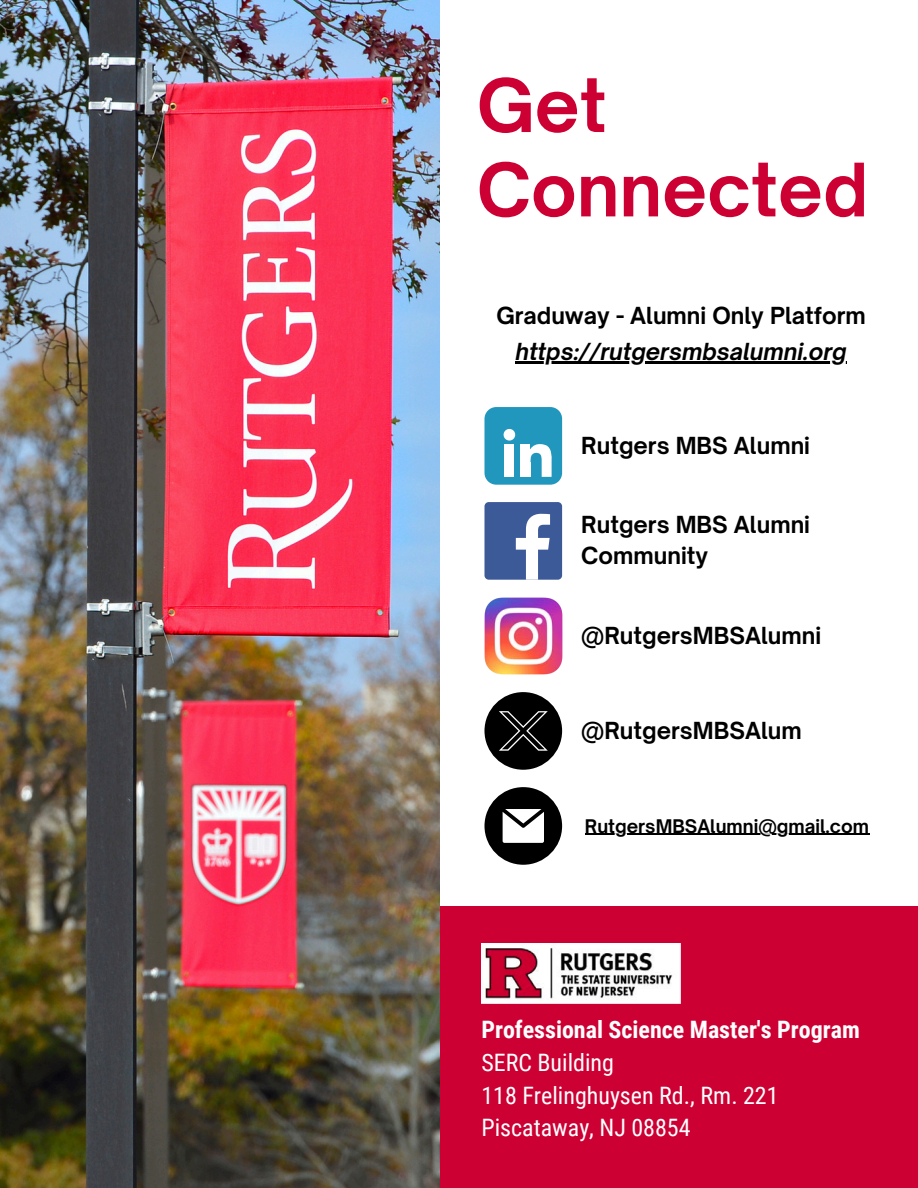
<style>
.page{position:relative;width:918px;height:1188px;background:#fff}
.page>*{position:absolute;margin:0;border:0;box-sizing:border-box;transform-origin:0 0}
.t1{font:700 70.5px/84.3px "Open Sauce One";color:#c03}
.t2{font:24px/32.7px "Roboto Condensed";color:#fff}
.t3{font:700 22.5px/31.5px "Open Sauce One";color:#000}
.t4{font:italic 700 22.5px "Open Sauce One";color:#000}
.t5{font:700 18px "Open Sauce One";color:#000}
.s1{font-weight:700}
</style>
<div class="page">
<div style="left:439px;top:907px;width:479px;height:281px;background:#c03"></div>
<img style="left:0;top:0;width:439px;height:1188px">
<img style="left:481px;top:943px;width:200px;height:61px">
<svg style="left:484px;top:787px;width:78px;height:78px"></svg>
<div style="left:484px;top:502px;width:78px;height:78px;background:#3d5a98;border-radius:4px"></div>
<svg style="left:516px;top:514px;width:34px;height:66px"></svg>
<div style="left:484px;top:407px;width:78px;height:78px;background:#2197bd;border-radius:12px"></div>
<svg style="left:504px;top:429px;width:11px;height:12px"></svg>
<div style="left:504px;top:445px;width:10px;height:32px;background:#fff"></div>
<div style="left:521px;top:445px;width:9px;height:32px;background:#fff"></div>
<svg style="left:527px;top:444px;width:25px;height:33px"></svg>
<svg style="left:484px;top:692px;width:78px;height:78px"></svg>
<img style="left:484px;top:597px;width:78px;height:78px">
<hr style="left:515px;top:361px;width:332px;height:2px;background:#000">
<hr style="left:585px;top:834px;width:284px;height:1px;background:#000">
<h1 class="t1" style="left:477px;top:63px;width:393px">Get<br>Connected</h1>
<p class="t3" style="left:496px;top:299px;width:371px">Graduway - Alumni Only Platform</p>
<h2 class="t4" style="left:515px;top:338px;width:333px">https://rutgersmbsalumni.org</h2>
<p class="t3" style="left:581px;top:429px;width:230px">Rutgers MBS Alumni</p>
<p class="t3" style="left:581px;top:509px;width:230px">Rutgers MBS Alumni<br>Community</p>
<p class="t3" style="left:581px;top:619px;width:241px">@RutgersMBSAlumni</p>
<p class="t3" style="left:581px;top:714px;width:222px">@RutgersMBSAlum</p>
<p class="t5" style="left:585px;top:815px;width:286px">RutgersMBSAlumni@gmail.com</p>
<h2 class="t2" style="left:481px;top:1014px;width:380px"><span class="s1">Professional Science Master's Program<br></span>SERC Building<br>118 Frelinghuysen Rd., Rm. 221<br>Piscataway, NJ 08854</h2>
</div>
